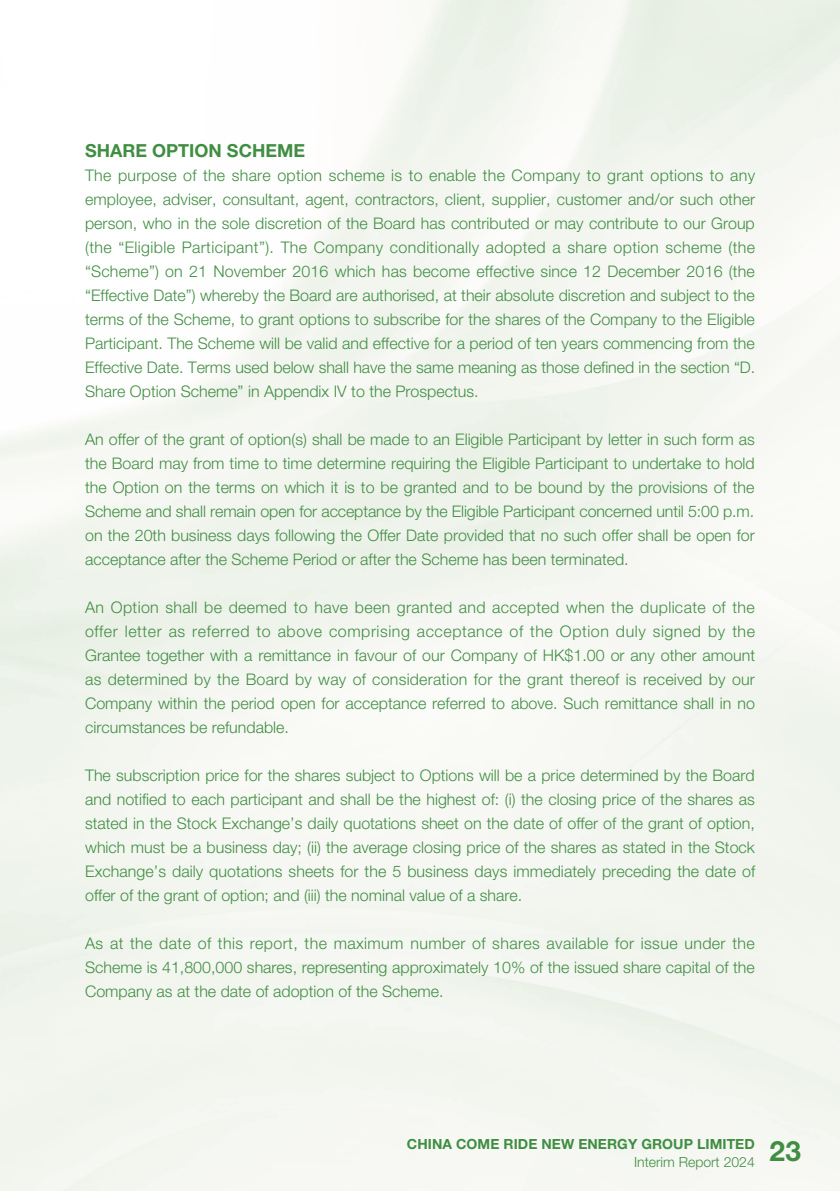
<style>
.page{position:relative;width:840px;height:1191px;background:#fff}
.page>*{position:absolute;margin:0;border:0;box-sizing:border-box;transform-origin:0 0}
.t1{font:700 28px "Helvetica Neue LT Std";color:#408e42}
.t2{font:700 18px "Helvetica Neue LT Std";color:#408e42}
.t3{font:300 16px/24px "Helvetica Neue LT Std";color:#408e42;text-align:justify}
.t4{font:700 14px "Helvetica Neue LT Std";letter-spacing:.005em;color:#408e42}
.t5{font:300 14px "Helvetica Neue LT Std";color:#408e42}
</style>
<div class="page">
<p class="t2" style="left:85px;top:139px;width:221px">SHARE OPTION SCHEME</p>
<p class="t3" style="left:85px;top:163px;width:671px">The purpose of the share option scheme is to enable the Company to grant options to any employee, adviser, consultant, agent, contractors, client, supplier, customer and/or such other person, who in the sole discretion of the Board has contributed or may contribute to our Group (the “Eligible Participant”). The Company conditionally adopted a share option scheme (the “Scheme”) on 21 November 2016 which has become effective since 12 December 2016 (the “Effective Date”) whereby the Board are authorised, at their absolute discretion and subject to the terms of the Scheme, to grant options to subscribe for the shares of the Company to the Eligible Participant. The Scheme will be valid and effective for a period of ten years commencing from the Effective Date. Terms used below shall have the same meaning as those defined in the section “D.<br>Share Option Scheme” in Appendix IV to the Prospectus.</p>
<p class="t3" style="left:85px;top:427px;width:670px">An offer of the grant of option(s) shall be made to an Eligible Participant by letter in such form as the Board may from time to time determine requiring the Eligible Participant to undertake to hold the Option on the terms on which it is to be granted and to be bound by the provisions of the Scheme and shall remain open for acceptance by the Eligible Participant concerned until 5:00 p.m. on the 20th business days following the Offer Date provided that no such offer shall be open for acceptance after the Scheme Period or after the Scheme has been terminated.</p>
<p class="t3" style="left:85px;top:595px;width:671px">An Option shall be deemed to have been granted and accepted when the duplicate of the offer letter as referred to above comprising acceptance of the Option duly signed by the Grantee together with a remittance in favour of our Company of HK$1.00 or any other amount as determined by the Board by way of consideration for the grant thereof is received by our Company within the period open for acceptance referred to above. Such remittance shall in no circumstances be refundable.</p>
<p class="t3" style="left:85px;top:763px;width:671px">The subscription price for the shares subject to Options will be a price determined by the Board and notified to each participant and shall be the highest of: (i) the closing price of the shares as stated in the Stock Exchange’s daily quotations sheet on the date of offer of the grant of option, which must be a business day; (ii) the average closing price of the shares as stated in the Stock Exchange’s daily quotations sheets for the 5 business days immediately preceding the date of offer of the grant of option; and (iii) the nominal value of a share.</p>
<p class="t3" style="left:85px;top:931px;width:670px">As at the date of this report, the maximum number of shares available for issue under the Scheme is 41,800,000 shares, representing approximately 10% of the issued share capital of the Company as at the date of adoption of the Scheme.</p>
<p class="t4" style="left:407px;top:1135px;width:349px">CHINA COME RIDE NEW ENERGY GROUP LIMITED</p>
<p class="t5" style="left:633px;top:1153px;width:122px">Interim Report 2024</p>
<h1 class="t1" style="left:769px;top:1133px;width:33px">23</h1>
</div>
